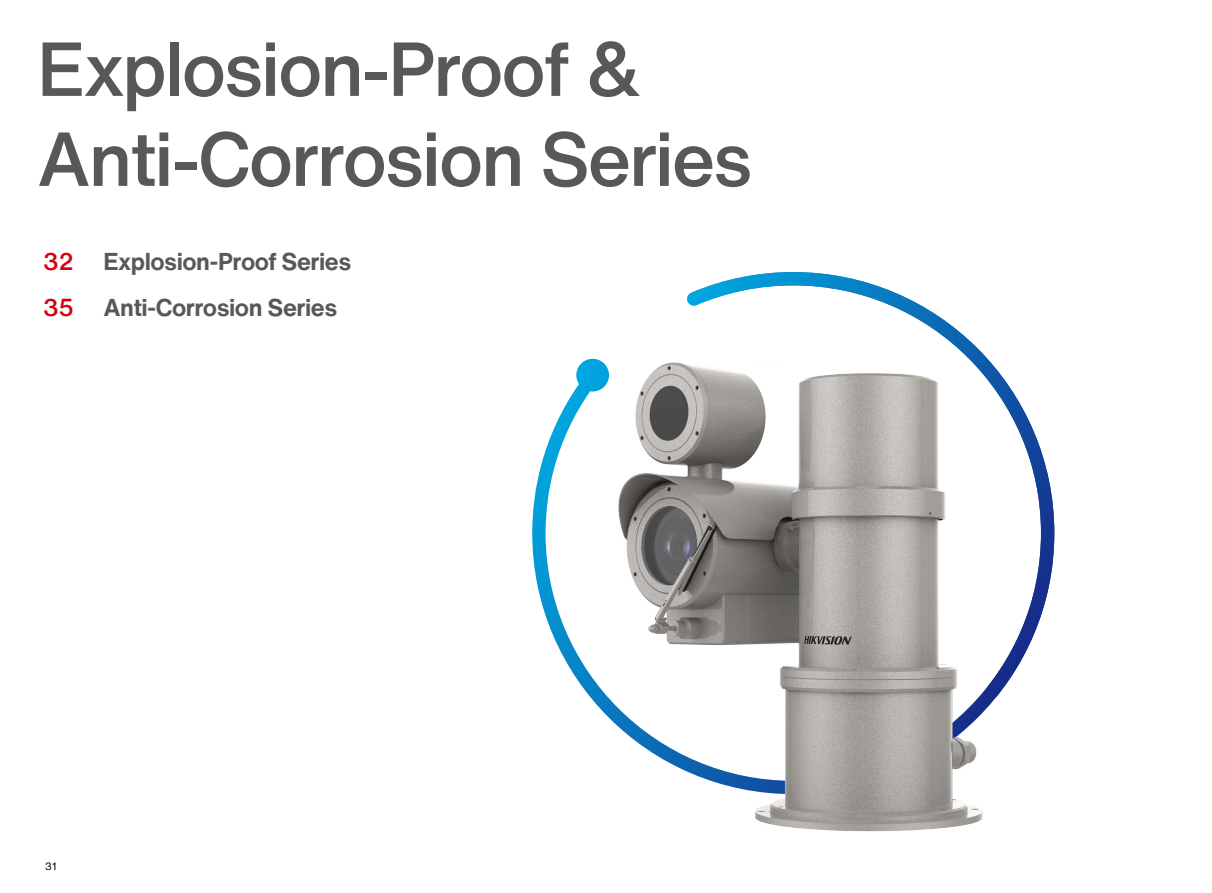
<style>
.page{position:relative;width:1212px;height:893px;background:#fff}
.page>*{position:absolute;margin:0;border:0;box-sizing:border-box;transform-origin:0 0}
.t1{font:500 75px/90px "Helvetica Now Text";letter-spacing:-.03em;color:#5a5757}
.t2{font:700 24px/46.3px "Helvetica Now Text";letter-spacing:-.02em;color:#5a5757}
.t3{font:500 24px/46.3px "Helvetica Now Text";color:#d70010}
.t4{font:10.5px "Helvetica Now Text";color:#000}
</style>
<div class="page">
<svg style="left:532px;top:358px;width:70px;height:302px"></svg>
<svg style="left:687px;top:272px;width:367px;height:360px"></svg>
<img style="left:565px;top:362px;width:470px;height:470px">
<h1 class="t1" style="left:37px;top:22px;width:717px">Explosion-Proof &amp;<br>Anti-Corrosion Series</h1>
<p class="t3" style="left:43px;top:238px;width:32px">32<br>35</p>
<p class="t2" style="left:104px;top:238px;width:249px">Explosion-Proof Series<br>Anti-Corrosion Series</p>
<p class="t4" style="left:45px;top:858px;width:13px">31</p>
</div>
